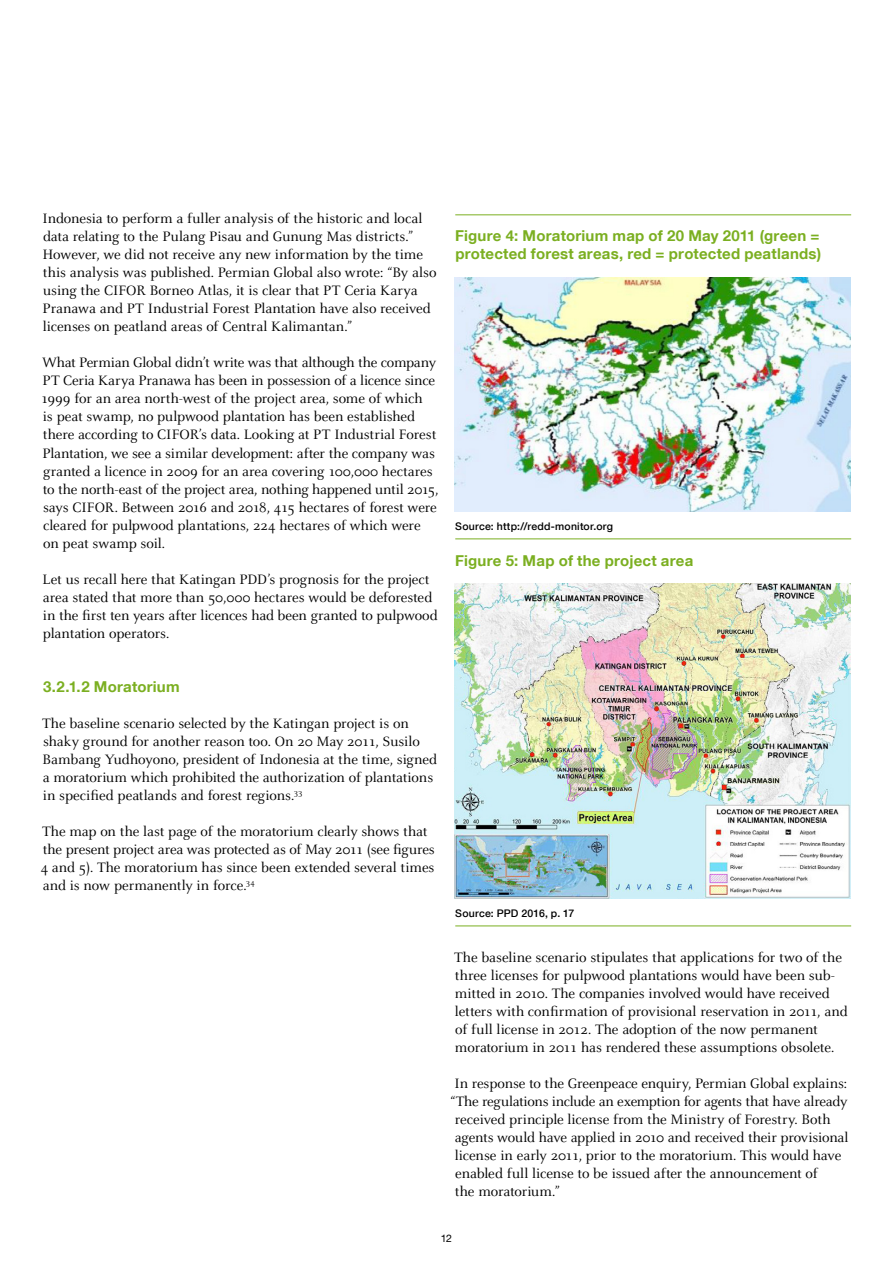
<style>
.page{position:relative;width:893px;height:1263px;background:#fff}
.page>*{position:absolute;margin:0;border:0;box-sizing:border-box;transform-origin:0 0}
.Fließtext{font:15px/18px "Celeste";letter-spacing:-.01em;color:#000}
.Fließtext-2{font:700 15px/18px "Helvetica Neue LT Com";letter-spacing:.015em;color:#7baf21}
.table_copytext_bold{font:500 10.5px "Helvetica Neue LT Com";letter-spacing:.02em;color:#000}
.Fließtext-3{font:10.5px "Helvetica Neue LT Com";color:#000}
</style>
<div class="page">
<img style="left:455px;top:277px;width:395px;height:234px">
<img style="left:455px;top:583px;width:395px;height:315px">
<hr style="left:455px;top:214px;width:396px;height:1px;background:#7baf21">
<hr style="left:455px;top:925px;width:396px;height:1px;background:#7baf21">
<hr style="left:455px;top:538px;width:396px;height:1px;background:#7baf21">
<p class="Fließtext" style="left:42px;top:210px;width:395px">Indonesia to perform a fuller analysis of the historic and local data relating to the Pulang Pisau and Gunung Mas districts.” However, we did not receive any new information by the time this analysis was published. Permian Global also wrote: “By also using the CIFOR Borneo Atlas, it is clear that PT Ceria Karya Pranawa and PT Industrial Forest Plantation have also received licenses on peatland areas of Central Kalimantan.”</p>
<p class="Fließtext" style="left:41px;top:354px;width:397px;text-align:justify">What Permian Global didn’t write was that although the company PT Ceria Karya Pranawa has been in possession of a licence since 1999 for an area north-west of the project area, some of which</p>
<p class="Fließtext" style="left:43px;top:408px;width:395px">is peat swamp, no pulpwood plantation has been established there according to CIFOR’s data. Looking at PT Industrial Forest</p>
<p class="Fließtext" style="left:43px;top:444px;width:397px">Plantation, we see a similar development: after the company was granted a licence in 2009 for an area covering 100,000 hectares to the north-east of the project area, nothing happened until 2015, says CIFOR. Between 2016 and 2018, 415 hectares of forest were cleared for pulpwood plantations, 224 hectares of which were on peat swamp soil.</p>
<p class="Fließtext" style="left:43px;top:570px;width:397px">Let us recall here that Katingan PDD’s prognosis for the project area stated that more than 50,000 hectares would be deforested in the first ten years after licences had been granted to pulpwood plantation operators.</p>
<p class="Fließtext-2" style="left:43px;top:677px;width:138px">3.2.1.2 Moratorium</p>
<p class="Fließtext" style="left:42px;top:714px;width:396px">The baseline scenario selected by the Katingan project is on shaky ground for another reason too. On 20 May 2011, Susilo Bambang Yudhoyono, president of Indonesia at the time, signed a moratorium which prohibited the authorization of plantations in specified peatlands and forest regions.<sup>33</sup></p>
<p class="Fließtext" style="left:41px;top:822px;width:396px">The map on the last page of the moratorium clearly shows that the present project area was protected as of May 2011 (see figures 4 and 5). The moratorium has since been extended several times and is now permanently in force.<sup>34</sup></p>
<p class="Fließtext-2" style="left:455px;top:227px;width:367px">Figure 4: Moratorium map of 20 May 2011 (green = protected forest areas, red = protected peatlands)</p>
<p class="table_copytext_bold" style="left:455px;top:519px;width:159px">Source: http://redd-monitor.org</p>
<p class="Fließtext-2" style="left:455px;top:551px;width:240px">Figure 5: Map of the project area</p>
<p class="table_copytext_bold" style="left:455px;top:906px;width:121px">Source: PPD 2016, p. 17</p>
<p class="Fließtext" style="left:454px;top:948px;width:395px">The baseline scenario stipulates that applications for two of the three licenses for pulpwood plantations would have been sub&shy;mitted in 2010. The companies involved would have received letters with confirmation of provisional reservation in 2011, and of full license in 2012. The adoption of the now permanent</p>
<p class="Fließtext" style="left:455px;top:1038px;width:381px">moratorium in 2011 has rendered these assumptions obsolete.</p>
<p class="Fließtext" style="left:454px;top:1074px;width:394px">In response to the Greenpeace enquiry, Permian Global explains:</p>
<p class="Fließtext" style="left:451px;top:1092px;width:398px">“The regulations include an exemption for agents that have already</p>
<p class="Fließtext" style="left:455px;top:1110px;width:377px">received principle license from the Ministry of Forestry. Both</p>
<p class="Fließtext" style="left:455px;top:1128px;width:395px">agents would have applied in 2010 and received their provisional</p>
<p class="Fließtext" style="left:455px;top:1146px;width:388px">license in early 2011, prior to the moratorium. This would have</p>
<p class="Fließtext" style="left:455px;top:1164px;width:364px">enabled full license to be issued after the announcement of</p>
<p class="Fließtext" style="left:455px;top:1182px;width:106px">the moratorium.”</p>
<p class="Fließtext-3" style="left:441px;top:1231px;width:13px">12</p>
</div>
